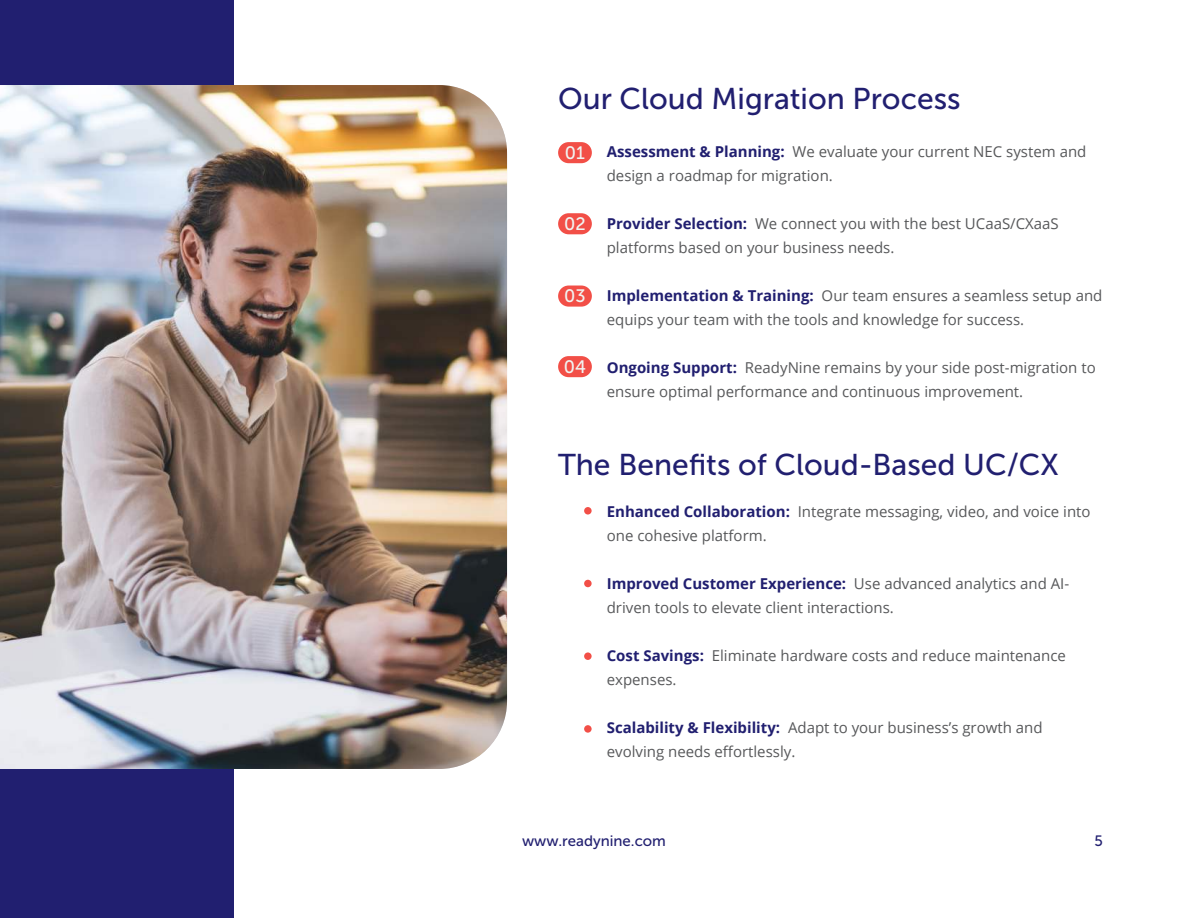
<style>
.page{position:relative;width:1188px;height:918px;background:#fff}
.page>*{position:absolute;margin:0;border:0;box-sizing:border-box;transform-origin:0 0}
.t1{font:30px "Museo Sans 500";color:#211f70}
.t2{font:18px "Museo Sans 500";color:#f0f4f2}
.t3{font:15px/24px "Open Sans";color:#57585a}
.t4{font:15px "Museo Sans 500";color:#211f70}
.s1{font-weight:700;color:#211f70}
</style>
<div class="page">
<div style="left:0;top:0;width:233px;height:918px;background:#211f70"></div>
<img style="left:0;top:85px;width:507px;height:684px">
<div style="left:558px;top:142px;width:34px;height:21px;background:#f24f47;border-radius:11px"></div>
<div style="left:558px;top:213px;width:34px;height:21px;background:#f24f47;border-radius:11px"></div>
<div style="left:558px;top:286px;width:34px;height:21px;background:#f24f47;border-radius:11px"></div>
<div style="left:558px;top:356px;width:34px;height:21px;background:#f24f47;border-radius:11px"></div>
<div style="left:584px;top:507px;width:8px;height:8px;background:#f24f47;border-radius:50%"></div>
<div style="left:584px;top:580px;width:8px;height:7px;background:#f24f47;border-radius:50%"></div>
<div style="left:584px;top:652px;width:8px;height:8px;background:#f24f47;border-radius:50%"></div>
<div style="left:584px;top:725px;width:8px;height:8px;background:#f24f47;border-radius:50%"></div>
<h1 class="t1" style="left:558px;top:87px;width:404px">Our Cloud Migration Process</h1>
<p class="t2" style="left:565px;top:145px;width:22px">01</p>
<p class="t2" style="left:564px;top:216px;width:23px">02</p>
<p class="t2" style="left:564px;top:289px;width:23px">03</p>
<p class="t2" style="left:564px;top:359px;width:24px">04</p>
<p class="t3" style="left:607px;top:141px;width:481px"><span class="s1">Assessment &amp; Planning:</span> We evaluate your current NEC system and design a roadmap for migration.</p>
<p class="t3" style="left:607px;top:211px;width:454px"><span class="s1">Provider Selection:</span> We connect you with the best UCaaS/CXaaS platforms based on your business needs.</p>
<p class="t3" style="left:607px;top:285px;width:497px"><span class="s1">Implementation &amp; Training:</span> Our team ensures a seamless setup and equips your team with the tools and knowledge for success.</p>
<p class="t3" style="left:607px;top:357px;width:490px"><span class="s1">Ongoing Support:</span> ReadyNine remains by your side post-migration to ensure optimal performance and continuous improvement.</p>
<h1 class="t1" style="left:558px;top:453px;width:502px">The Benefits of Cloud-Based UC/CX</h1>
<p class="t3" style="left:607px;top:501px;width:485px"><span class="s1">Enhanced Collaboration:</span> Integrate messaging, video, and voice into one cohesive platform.</p>
<p class="t3" style="left:607px;top:571px;width:464px"><span class="s1">Improved Customer Experience:</span> Use advanced analytics and AI&shy;driven tools to elevate client interactions.</p>
<p class="t3" style="left:607px;top:645px;width:461px"><span class="s1">Cost Savings:</span> Eliminate hardware costs and reduce maintenance expenses.</p>
<p class="t3" style="left:607px;top:717px;width:437px"><span class="s1">Scalability &amp; Flexibility:</span> Adapt to your business’s growth and evolving needs effortlessly.</p>
<p class="t4" style="left:522px;top:835px;width:145px">www.readynine.com</p>
<p class="t4" style="left:1095px;top:835px;width:10px">5</p>
</div>
